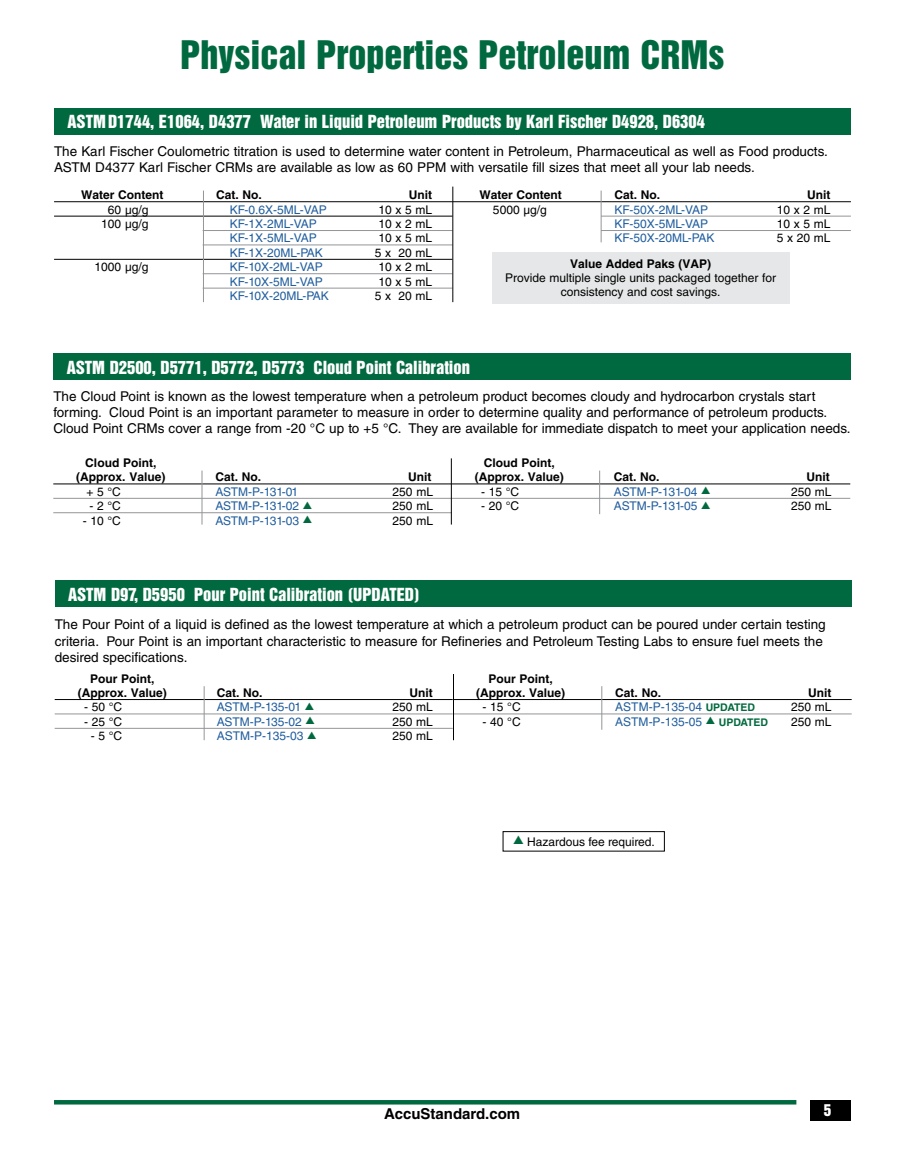
<style>
.page{position:relative;width:905px;height:1161px;background:#fff}
.page>*{position:absolute;margin:0;border:0;box-sizing:border-box;transform-origin:0 0}
.t1{font:36px "Helvetica Inserat LT Std";color:#00693f}
.t2{font:16.5px "Helvetica Inserat LT Std";color:#fff}
.t3{font:700 15px "Helvetica LT Std";color:#000}
.t4{font:15px "Helvetica Inserat LT Std";color:#fff}
.t5{font:13.5px/16.2px "Helvetica LT Std";color:#000}
.t6{font:12px "Helvetica LT Std";color:#215e9e}
.t7{font:12px/14.4px "Helvetica LT Std";color:#000;text-align:center}
.t8{font:700 12px/14.4px "Helvetica LT Std";color:#000;text-align:center}
.s1{color:#00693f}
.s2{font-weight:700;font-size:10.5px;color:#00693f}
</style>
<div class="page">
<div style="left:54px;top:1100px;width:742px;height:5px;background:#00693f"></div>
<div style="left:810px;top:1100px;width:40px;height:20px;background:#000"></div>
<hr style="left:53px;top:484px;width:399px;height:1px;background:#000">
<hr style="left:53px;top:498px;width:399px;height:1px;background:#939598">
<hr style="left:53px;top:512px;width:399px;height:1px;background:#939598">
<div style="left:54px;top:108px;width:797px;height:27px;background:#00693f"></div>
<hr style="left:54px;top:201px;width:398px;height:1px;background:#000">
<hr style="left:54px;top:216px;width:398px;height:1px;background:#000">
<hr style="left:203px;top:230px;width:249px;height:1px;background:#939598">
<hr style="left:203px;top:245px;width:249px;height:1px;background:#939598">
<hr style="left:54px;top:259px;width:398px;height:1px;background:#000">
<hr style="left:203px;top:273px;width:249px;height:1px;background:#939598">
<hr style="left:203px;top:288px;width:249px;height:1px;background:#939598">
<div style="left:53px;top:353px;width:797px;height:27px;background:#00693f"></div>
<div style="left:492px;top:252px;width:297px;height:52px;background:#e6e7e8"></div>
<div style="left:55px;top:580px;width:796px;height:28px;background:#00693f"></div>
<hr style="left:55px;top:699px;width:398px;height:1px;background:#000">
<hr style="left:55px;top:714px;width:398px;height:1px;background:#939598">
<hr style="left:55px;top:728px;width:398px;height:1px;background:#939598">
<div style="left:502px;top:831px;width:162px;height:21px;border:1px solid #000"></div>
<hr style="left:203px;top:191px;width:1px;height:111px;background:#939598">
<hr style="left:452px;top:201px;width:398px;height:1px;background:#000">
<hr style="left:601px;top:216px;width:249px;height:1px;background:#939598">
<hr style="left:601px;top:230px;width:249px;height:1px;background:#939598">
<hr style="left:600px;top:191px;width:1px;height:51px;background:#939598">
<hr style="left:452px;top:187px;width:1px;height:115px;background:#000">
<hr style="left:452px;top:484px;width:398px;height:1px;background:#000">
<hr style="left:452px;top:498px;width:398px;height:1px;background:#939598">
<hr style="left:202px;top:471px;width:1px;height:54px;background:#939598">
<hr style="left:599px;top:471px;width:1px;height:43px;background:#939598">
<hr style="left:451px;top:458px;width:1px;height:67px;background:#000">
<hr style="left:453px;top:699px;width:398px;height:1px;background:#000">
<hr style="left:453px;top:714px;width:398px;height:1px;background:#939598">
<hr style="left:204px;top:686px;width:1px;height:54px;background:#939598">
<hr style="left:601px;top:686px;width:1px;height:44px;background:#939598">
<hr style="left:453px;top:674px;width:1px;height:66px;background:#000">
<h1 class="t1" style="left:180px;top:34px;width:545px">Physical Properties Petroleum CRMs</h1>
<p class="t2" style="left:68px;top:112px;width:639px">ASTMD1744, E1064, D4377 Water in Liquid Petroleum Products by Karl Fischer D4928, D6304</p>
<p class="t5" style="left:54px;top:143px;width:775px">The Karl Fischer Coulometric titration is used to determine water content in Petroleum, Pharmaceutical as well as Food products.<br>ASTM D4377 Karl Fischer CRMs are available as low as 60 PPM with versatile fill sizes that meet all your lab needs.</p>
<p class="t8" style="left:81px;top:188px;width:84px">Water Content</p>
<p class="t8" style="left:216px;top:188px;width:47px">Cat. No.</p>
<p class="t8" style="left:409px;top:188px;width:25px">Unit</p>
<p class="t7" style="left:108px;top:202px;width:42px">60 µg/g</p>
<p class="t6" style="left:230px;top:202px;width:99px">KF-0.6X-5ML-VAP</p>
<p class="t7" style="left:378px;top:202px;width:55px">10 x 5 mL</p>
<p class="t7" style="left:101px;top:217px;width:49px">100 µg/g</p>
<p class="t6" style="left:230px;top:217px;width:89px">KF-1X-2ML-VAP</p>
<p class="t7" style="left:378px;top:217px;width:55px">10 x 2 mL</p>
<p class="t6" style="left:230px;top:231px;width:89px">KF-1X-5ML-VAP</p>
<p class="t7" style="left:378px;top:231px;width:55px">10 x 5 mL</p>
<p class="t6" style="left:230px;top:246px;width:95px">KF-1X-20ML-PAK</p>
<p class="t7" style="left:375px;top:245px;width:59px">5 x 20 mL</p>
<p class="t7" style="left:95px;top:260px;width:55px">1000 µg/g</p>
<p class="t6" style="left:230px;top:260px;width:95px">KF-10X-2ML-VAP</p>
<p class="t7" style="left:378px;top:260px;width:55px">10 x 2 mL</p>
<p class="t6" style="left:230px;top:274px;width:95px">KF-10X-5ML-VAP</p>
<p class="t7" style="left:378px;top:274px;width:55px">10 x 5 mL</p>
<p class="t6" style="left:230px;top:289px;width:101px">KF-10X-20ML-PAK</p>
<p class="t7" style="left:375px;top:289px;width:59px">5 x 20 mL</p>
<p class="t8" style="left:479px;top:188px;width:84px">Water Content</p>
<p class="t8" style="left:614px;top:188px;width:47px">Cat. No.</p>
<p class="t8" style="left:807px;top:188px;width:25px">Unit</p>
<p class="t7" style="left:493px;top:202px;width:55px">5000 µg/g</p>
<p class="t6" style="left:614px;top:202px;width:95px">KF-50X-2ML-VAP</p>
<p class="t7" style="left:777px;top:202px;width:55px">10 x 2 mL</p>
<p class="t6" style="left:614px;top:217px;width:95px">KF-50X-5ML-VAP</p>
<p class="t7" style="left:777px;top:217px;width:55px">10 x 5 mL</p>
<p class="t6" style="left:614px;top:231px;width:101px">KF-50X-20ML-PAK</p>
<p class="t7" style="left:777px;top:231px;width:55px">5 x 20 mL</p>
<p class="t8" style="left:570px;top:256px;width:143px">Value Added Paks (VAP)</p>
<p class="t7" style="left:505px;top:271px;width:272px">Provide multiple single units packaged together for consistency and cost savings.</p>
<p class="t2" style="left:67px;top:357px;width:405px">ASTM D2500, D5771, D5772, D5773 Cloud Point Calibration</p>
<p class="t5" style="left:53px;top:388px;width:798px">The Cloud Point is known as the lowest temperature when a petroleum product becomes cloudy and hydrocarbon crystals start forming. Cloud Point is an important parameter to measure in order to determine quality and performance of petroleum products.<br>Cloud Point CRMs cover a range from -20 °C up to +5 °C. They are available for immediate dispatch to meet your application needs.</p>
<p class="t8" style="left:76px;top:455px;width:91px">Cloud Point, (Approx. Value)</p>
<p class="t8" style="left:215px;top:470px;width:47px">Cat. No.</p>
<p class="t8" style="left:408px;top:470px;width:25px">Unit</p>
<p class="t8" style="left:475px;top:455px;width:91px">Cloud Point, (Approx. Value)</p>
<p class="t8" style="left:614px;top:470px;width:47px">Cat. No.</p>
<p class="t8" style="left:806px;top:470px;width:25px">Unit</p>
<p class="t7" style="left:86px;top:484px;width:36px">+ 5 °C</p>
<p class="t6" style="left:215px;top:485px;width:84px">ASTM-P-131-01</p>
<p class="t7" style="left:392px;top:484px;width:42px">250 mL</p>
<p class="t7" style="left:89px;top:499px;width:33px">- 2 °C</p>
<p class="t6" style="left:215px;top:499px;width:98px">ASTM-P-131-02 <span class="s1">▲</span></p>
<p class="t7" style="left:392px;top:499px;width:42px">250 mL</p>
<p class="t7" style="left:83px;top:513px;width:40px">- 10 °C</p>
<p class="t6" style="left:215px;top:513px;width:98px">ASTM-P-131-03 <span class="s1">▲</span></p>
<p class="t7" style="left:392px;top:513px;width:42px">250 mL</p>
<p class="t7" style="left:481px;top:484px;width:40px">- 15 °C</p>
<p class="t6" style="left:614px;top:485px;width:98px">ASTM-P-131-04 <span class="s1">▲</span></p>
<p class="t7" style="left:791px;top:484px;width:42px">250 mL</p>
<p class="t7" style="left:481px;top:499px;width:40px">- 20 °C</p>
<p class="t6" style="left:614px;top:499px;width:98px">ASTM-P-131-05 <span class="s1">▲</span></p>
<p class="t7" style="left:791px;top:499px;width:42px">250 mL</p>
<p class="t2" style="left:68px;top:584px;width:353px">ASTM D97, D5950 Pour Point Calibration (UPDATED)</p>
<p class="t5" style="left:55px;top:617px;width:772px">The Pour Point of a liquid is defined as the lowest temperature at which a petroleum product can be poured under certain testing criteria. Pour Point is an important characteristic to measure for Refineries and Petroleum Testing Labs to ensure fuel meets the desired specifications.</p>
<p class="t8" style="left:78px;top:671px;width:91px">Pour Point, (Approx. Value)</p>
<p class="t8" style="left:217px;top:685px;width:47px">Cat. No.</p>
<p class="t8" style="left:409px;top:685px;width:25px">Unit</p>
<p class="t8" style="left:476px;top:671px;width:91px">Pour Point, (Approx. Value)</p>
<p class="t8" style="left:615px;top:685px;width:47px">Cat. No.</p>
<p class="t8" style="left:808px;top:685px;width:25px">Unit</p>
<p class="t7" style="left:84px;top:700px;width:40px">- 50 °C</p>
<p class="t6" style="left:217px;top:700px;width:99px">ASTM-P-135-01 <span class="s1">▲</span></p>
<p class="t7" style="left:392px;top:700px;width:42px">250 mL</p>
<p class="t7" style="left:84px;top:714px;width:40px">- 25 °C</p>
<p class="t6" style="left:217px;top:715px;width:100px">ASTM-P-135-02 <span class="s1">▲</span></p>
<p class="t7" style="left:392px;top:714px;width:42px">250 mL</p>
<p class="t7" style="left:91px;top:729px;width:33px">- 5 °C</p>
<p class="t6" style="left:217px;top:729px;width:101px">ASTM-P-135-03 <span class="s1">▲</span></p>
<p class="t7" style="left:392px;top:729px;width:42px">250 mL</p>
<p class="t7" style="left:482px;top:700px;width:40px">- 15 °C</p>
<p class="t6" style="left:615px;top:700px;width:141px">ASTM-P-135-04 <span class="s2">UPDATED</span></p>
<p class="t7" style="left:791px;top:700px;width:42px">250 mL</p>
<p class="t7" style="left:482px;top:714px;width:40px">- 40 °C</p>
<p class="t6" style="left:615px;top:715px;width:154px">ASTM-P-135-05 <span class="s1">▲</span> <span class="s2">UPDATED</span></p>
<p class="t7" style="left:791px;top:714px;width:42px">250 mL</p>
<p class="t7" style="left:513px;top:834px;width:143px"><span class="s1">▲</span> Hazardous fee required.</p>
<p class="t3" style="left:384px;top:1104px;width:138px">AccuStandard.com</p>
<p class="t4" style="left:824px;top:1102px;width:9px">5</p>
</div>
